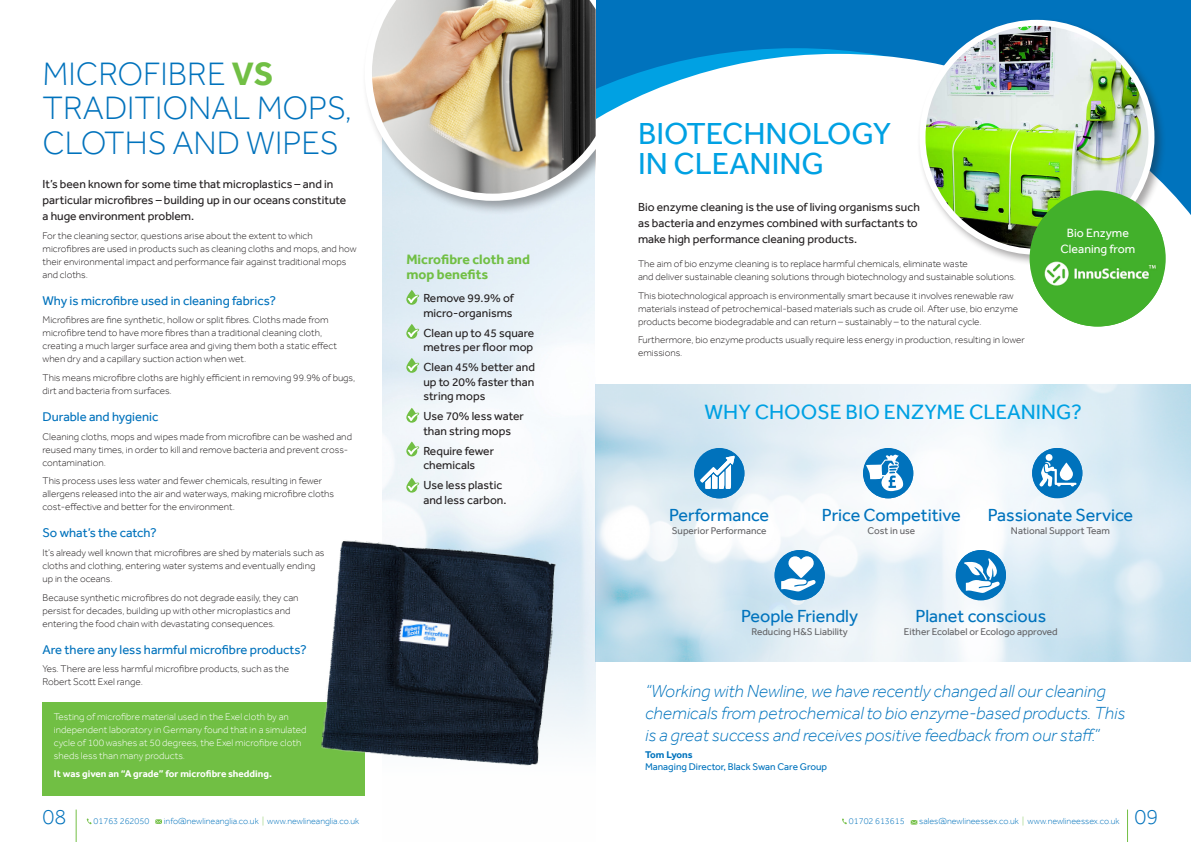
<style>
.page{position:relative;width:1191px;height:842px;background:#fff}
.page>*{position:absolute;margin:0;border:0;box-sizing:border-box;transform-origin:0 0}
.Body{font:300 33.3px/34.5px "Effra";color:#0072bc}
.Body-2{font:31.3px/30px "Effra";color:#00a1e3}
.HEADER_2{font:300 22px "Effra";color:#0072bc}
.Body-3{font:21.3px "Effra";color:#00a1e3}
.t1{font:italic 300 18px/22px "Effra";color:#0073bd}
.Body-4{font:18px "Effra";color:#0073bd}
.HEADER_3{font:700 14px/15px "Effra";color:#71bf44}
.HEADER_3-2{font:13px "Effra";color:#0072bc}
.Body-5{font:12.3px/16px "Effra";color:#fff;text-align:center}
.Body-6{font:12px/14.4px "Effra";color:#231f20}
.Body-7{font:300 10px/13px "Effra";color:#231f20}
.Body-8{font:300 10px/13px "Effra";color:#fff}
.Body-9{font:10px "Effra";color:#636366}
.Body-10{font:700 10px "Effra";color:#fff}
.t2{font:10px "Effra";color:#0073bd}
.t3{font:700 10px "Effra";letter-spacing:-.015em;color:#0073bd}
.t4{font:300 9px "Effra";color:#0072bc}
.s1{font-weight:700;color:#71bf44}
.s2{font-weight:300;color:#fff}
.s3{color:#73bf45}
</style>
<div class="page">
<hr style="left:1127px;top:809px;width:1px;height:33px;background:#73bf45">
<img style="left:595px;top:384px;width:596px;height:277px">
<svg style="left:842px;top:818px;width:5px;height:6px"></svg>
<svg style="left:910px;top:820px;width:7px;height:4px"></svg>
<div style="left:595px;top:0;width:596px;height:295px;background:#0073bd"></div>
<svg style="left:595px;top:54px;width:596px;height:273px;fill:#fff"></svg>
<hr style="left:76px;top:809px;width:1px;height:33px;background:#73bf45">
<svg style="left:86px;top:818px;width:6px;height:6px"></svg>
<svg style="left:155px;top:819px;width:7px;height:5px"></svg>
<svg style="left:406px;top:290px;width:13px;height:15px"></svg>
<svg style="left:406px;top:324px;width:13px;height:15px"></svg>
<svg style="left:406px;top:358px;width:13px;height:15px"></svg>
<svg style="left:406px;top:408px;width:13px;height:15px"></svg>
<svg style="left:406px;top:441px;width:13px;height:15px"></svg>
<svg style="left:406px;top:478px;width:13px;height:15px"></svg>
<div style="left:43px;top:702px;width:322px;height:93px;background:#71bf44"></div>
<img style="left:321px;top:539px;width:238px;height:229px">
<div style="left:917px;top:17px;width:249px;height:250px;background:#231f20;opacity:.4"></div>
<img style="left:922px;top:23px;width:229px;height:229px;border-radius:114px">
<div style="left:919px;top:20px;width:235px;height:235px;border:6px solid #fff;border-radius:50%"></div>
<div style="left:1029px;top:190px;width:136px;height:136px;background:#42b02b;border-radius:50%"></div>
<img style="left:1032px;top:209px;width:130px;height:117px">
<div style="left:694px;top:448px;width:50px;height:50px;background:#0072bc;border-radius:50%"></div>
<svg style="left:700px;top:456px;width:34px;height:33px"></svg>
<div style="left:774px;top:550px;width:51px;height:50px;background:#0072bc;border-radius:50%"></div>
<svg style="left:781px;top:556px;width:34px;height:35px"></svg>
<div style="left:955px;top:550px;width:51px;height:50px;background:#0072bc;border-radius:50%"></div>
<svg style="left:964px;top:558px;width:35px;height:35px"></svg>
<div style="left:863px;top:448px;width:50px;height:50px;background:#0072bc;border-radius:50%"></div>
<svg style="left:866px;top:455px;width:37px;height:36px"></svg>
<div style="left:1032px;top:448px;width:50px;height:50px;background:#0072bc;border-radius:50%"></div>
<div style="left:1045px;top:454px;width:7px;height:7px;background:#fff;border-radius:50%"></div>
<svg style="left:1039px;top:462px;width:37px;height:25px"></svg>
<div style="left:361px;top:0;width:234px;height:216px;background:#231f20;opacity:.4"></div>
<img style="left:365px;top:0;width:230px;height:201px">
<p class="Body" style="left:43px;top:56px;width:311px">MICROFIBRE <span class="s1">VS<br></span>TRADITIONAL MOPS,<br>CLOTHS AND WIPES</p>
<p class="Body-6" style="left:43px;top:176px;width:305px;line-height:16px">It’s been known for some time that microplastics – and in particular microfibres – building up in our oceans constitute a huge environment problem.</p>
<p class="Body-7" style="left:43px;top:229px;width:315px">For the cleaning sector, questions arise about the extent to which microfibres are used in products such as cleaning cloths and mops, and how their environmental impact and performance fair against traditional mops and cloths.</p>
<p class="HEADER_3-2" style="left:43px;top:293px;width:235px">Why is microfibre used in cleaning fabrics?</p>
<p class="Body-7" style="left:43px;top:313px;width:296px">Microfibres are fine synthetic, hollow or split fibres. Cloths made from microfibre tend to have more fibres than a traditional cleaning cloth, creating a much larger surface area and giving them both a static effect when dry and a capillary suction action when wet.</p>
<p class="Body-7" style="left:43px;top:371px;width:314px">This means microfibre cloths are highly efficient in removing 99.9% of bugs, dirt and bacteria from surfaces.</p>
<p class="HEADER_3-2" style="left:43px;top:409px;width:117px">Durable and hygienic</p>
<p class="Body-7" style="left:43px;top:430px;width:311px">Cleaning cloths, mops and wipes made from microfibre can be washed and reused many times, in order to kill and remove bacteria and prevent cross&shy;contamination.</p>
<p class="Body-7" style="left:43px;top:474px;width:293px">This process uses less water and fewer chemicals, resulting in fewer allergens released into the air and waterways, making microfibre cloths cost-effective and better for the environment.</p>
<p class="HEADER_3-2" style="left:43px;top:525px;width:116px">So what’s the catch?</p>
<p class="Body-7" style="left:43px;top:546px;width:283px">It’s already well known that microfibres are shed by materials such as cloths and clothing, entering water systems and eventually ending up in the oceans.</p>
<p class="Body-7" style="left:43px;top:591px;width:258px">Because synthetic microfibres do not degrade easily, they can persist for decades, building up with other microplastics and entering the food chain with devastating consequences.</p>
<p class="HEADER_3-2" style="left:43px;top:641px;width:266px">Are there any less harmful microfibre products?</p>
<p class="Body-7" style="left:43px;top:662px;width:248px">Yes. There are less harmful microfibre products, such as the<br>Robert Scott Exel range.</p>
<p class="Body-8" style="left:54px;top:710px;width:254px">Testing of microfibre material used in the Exel cloth by an independent laboratory in Germany found that in a simulated cycle of 100 washes at 50 degrees, the Exel microfibre cloth sheds less than many products.</p>
<p class="Body-10" style="left:54px;top:768px;width:219px">It was given an “A grade” for microfibre shedding.</p>
<p class="HEADER_3" style="left:406px;top:252px;width:125px">Microfibre cloth and mop benefits</p>
<p class="Body-6" style="left:423px;top:291px;width:92px">Remove 99.9% of micro-organisms</p>
<p class="Body-6" style="left:423px;top:325px;width:112px">Clean up to 45 square metres per floor mop</p>
<p class="Body-6" style="left:423px;top:360px;width:113px;text-align:justify">Clean 45% better and up to 20% faster than string mops</p>
<p class="Body-6" style="left:423px;top:409px;width:102px">Use 70% less water than string mops</p>
<p class="Body-6" style="left:423px;top:443px;width:72px">Require fewer chemicals</p>
<p class="Body-6" style="left:423px;top:478px;width:87px">Use less plastic and less carbon.<span class="s2">.</span></p>
<p class="Body-2" style="left:638px;top:118px;width:255px">BIOTECHNOLOGY<br>IN CLEANING</p>
<p class="Body-6" style="left:638px;top:199px;width:283px;line-height:16px">Bio enzyme cleaning is the use of living organisms such as bacteria and enzymes combined with surfactants to make high performance cleaning products.</p>
<p class="Body-7" style="left:638px;top:257px;width:379px">The aim of bio enzyme cleaning is to replace harmful chemicals, eliminate waste<br>and deliver sustainable cleaning solutions through biotechnology and sustainable solutions.</p>
<p class="Body-7" style="left:638px;top:289px;width:382px">This biotechnological approach is environmentally smart because it involves renewable raw materials instead of petrochemical-based materials such as crude oil. After use, bio enzyme products become biodegradable and can return – sustainably – to the natural cycle.</p>
<p class="Body-7" style="left:638px;top:333px;width:388px">Furthermore, bio enzyme products usually require less energy in production, resulting in lower emissions.</p>
<p class="Body-5" style="left:1060px;top:225px;width:76px">Bio Enzyme<br>Cleaning from</p>
<p class="Body-3" style="left:704px;top:399px;width:379px">WHY CHOOSE BIO ENZYME CLEANING?</p>
<p class="Body-4" style="left:669px;top:504px;width:102px">Performance</p>
<p class="Body-9" style="left:672px;top:524px;width:96px">Superior Performance</p>
<p class="Body-4" style="left:822px;top:504px;width:140px">Price Competitive</p>
<p class="Body-9" style="left:867px;top:524px;width:49px">Cost in use</p>
<p class="Body-4" style="left:987px;top:504px;width:147px">Passionate Service</p>
<p class="Body-9" style="left:1011px;top:524px;width:101px">National Support Team</p>
<p class="Body-4" style="left:741px;top:605px;width:118px">People Friendly</p>
<p class="Body-9" style="left:751px;top:625px;width:98px">Reducing H&amp;S Liability</p>
<p class="Body-4" style="left:915px;top:605px;width:132px">Planet conscious</p>
<p class="Body-9" style="left:904px;top:626px;width:155px">Either Ecolabel or Ecologo approved</p>
<p class="t1" style="left:645px;top:679px;width:481px">“Working with Newline, we have recently changed all our cleaning chemicals from petrochemical to bio enzyme-based products. This is a great success and receives positive feedback from our staff.”</p>
<p class="t3" style="left:645px;top:749px;width:49px">Tom Lyons</p>
<p class="t2" style="left:645px;top:761px;width:184px">Managing Director, Black Swan Care Group</p>
<p class="HEADER_2" style="left:43px;top:804px;width:25px">08</p>
<p class="t4" style="left:94px;top:816px;width:57px">01763 262050</p>
<p class="t4" style="left:164px;top:816px;width:197px">info@newlineanglia.co.uk <span class="s3">|</span> www.newlineanglia.co.uk</p>
<p class="t4" style="left:849px;top:816px;width:57px">01702 613615</p>
<p class="t4" style="left:919px;top:816px;width:202px">sales@newlineessex.co.uk <span class="s3">|</span> www.newlineessex.co.uk</p>
<h3 class="HEADER_2" style="left:1134px;top:804px;width:25px">09</h3>
</div>
